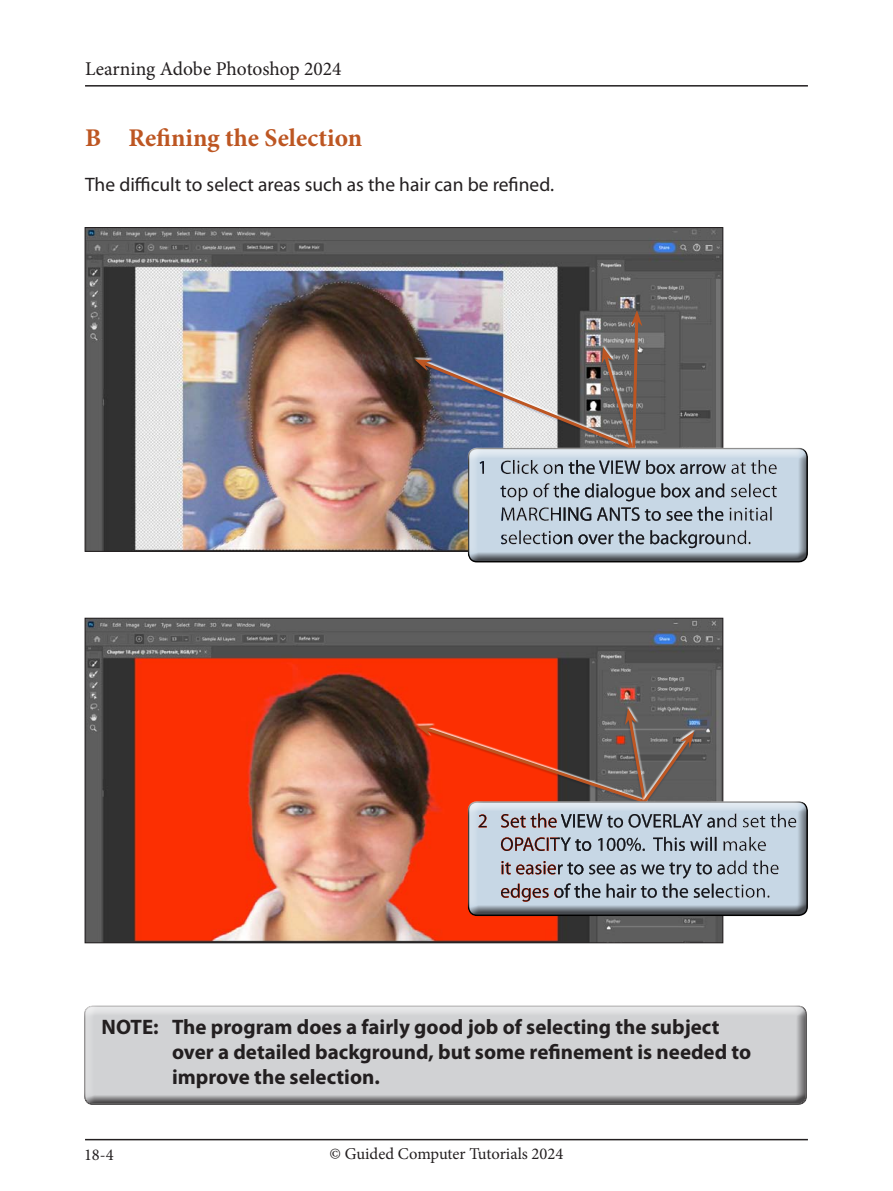
<style>
.page{position:relative;width:893px;height:1191px;background:#fff}
.page>*{position:absolute;margin:0;border:0;box-sizing:border-box;transform-origin:0 0}
.Sub-Head_point{font:700 25.5px "Minion Pro";color:#bd5622}
.NB_normal{font:700 21px/25.2px "Myriad Pro";color:#231f20}
.Paragraph{font:19.5px "Myriad Pro";color:#231f20}
.t1{font:19.5px "Minion Pro";color:#231f20}
.t2{font:16.5px "Minion Pro";color:#231f20}
</style>
<div class="page">
<hr style="left:85px;top:1138px;width:723px;height:2px;background:#231f20">
<hr style="left:85px;top:85px;width:723px;height:2px;background:#231f20">
<div style="left:84px;top:1002px;width:723px;height:96px;background:#fff;opacity:.75"></div>
<div style="left:84px;top:1006px;width:723px;height:100px;background:#231f20;opacity:.75"></div>
<img style="left:87px;top:229px;width:634px;height:321px">
<img style="left:87px;top:620px;width:634px;height:321px">
<img style="left:415px;top:308px;width:309px;height:246px">
<div style="left:468px;top:449px;width:340px;height:114px;background:#231f20;opacity:.75"></div>
<svg style="left:417px;top:708px;width:307px;height:207px;background:#ae432a"></svg>
<div style="left:468px;top:800px;width:351px;height:116px;background:#231f20;opacity:.75"></div>
<p class="t1" style="left:85px;top:56px;width:258px">Learning Adobe Photoshop 2024</p>
<p class="Sub-Head_point" style="left:85px;top:120px;width:279px">B Refining the Selection</p>
<p class="Paragraph" style="left:85px;top:172px;width:471px">The difficult to select areas such as the hair can be refined.</p>
<p class="NB_normal" style="left:172px;top:1013px;width:581px;text-indent:-70px">NOTE: The program does a fairly good job of selecting the subject over a detailed background, but some refinement is needed to improve the selection.</p>
<p class="t2" style="left:84px;top:1143px;width:31px">18-4</p>
<p class="t2" style="left:330px;top:1143px;width:235px">© Guided Computer Tutorials 2024</p>
</div>
